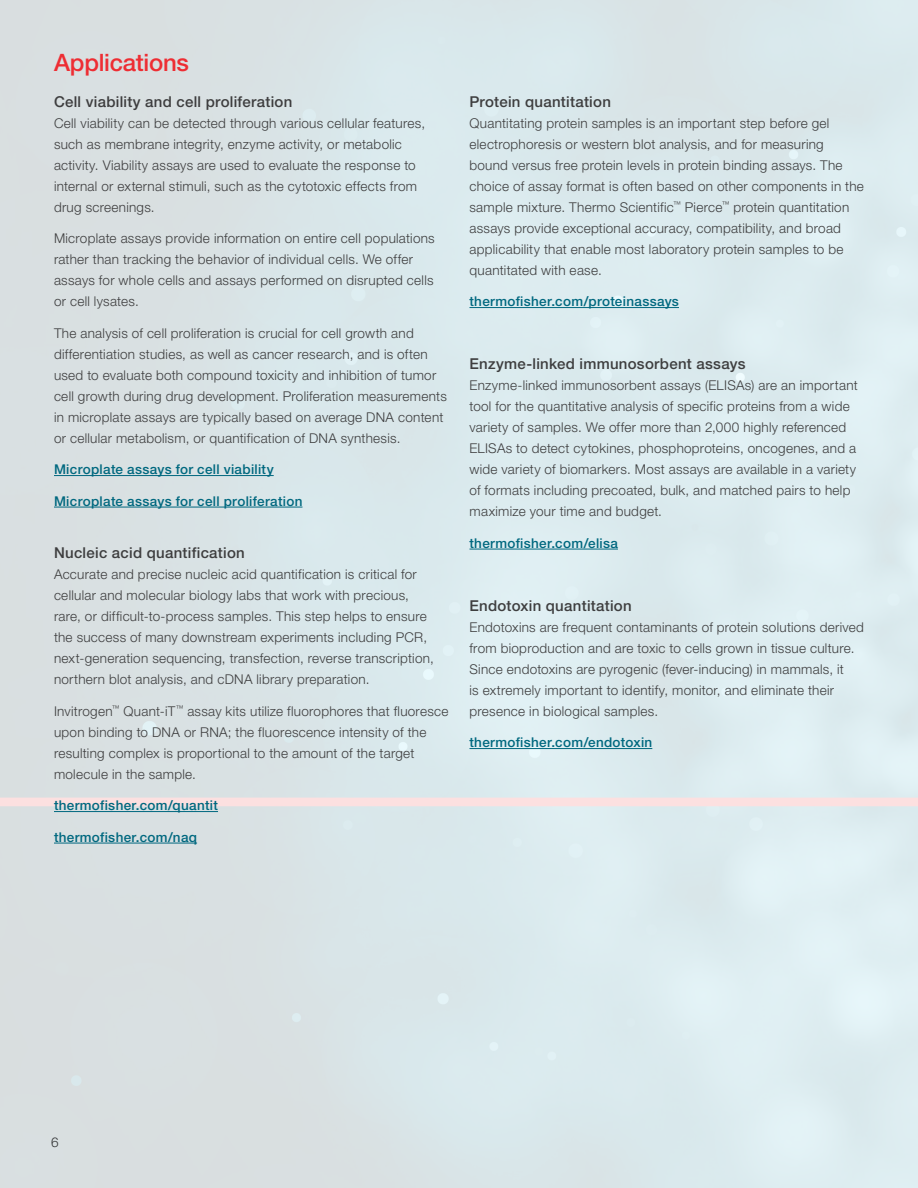
<style>
.page{position:relative;width:918px;height:1188px;background:#fff}
.page>*{position:absolute;margin:0;border:0;box-sizing:border-box;transform-origin:0 0}
.t1{font:500 24px "Helvetica Neue LTW1 G";letter-spacing:-.01em;color:#ee2d33}
.Content_Subhead{font:500 15px "Helvetica Neue LTW1 G";letter-spacing:.02em;color:#3e3e3f}
.Body__Copy__No_Basel{font:300 13.5px/21px "Helvetica Neue LTW1 G";letter-spacing:.02em;color:#3e3e3f}
.Body__Copy__No_Basel-2{font:500 13.5px "Helvetica Neue LTW1 G";letter-spacing:.02em;color:#00687f}
</style>
<div class="page">
<hr style="left:54px;top:475px;width:220px;height:1px;background:#00687f">
<hr style="left:54px;top:507px;width:248px;height:1px;background:#00687f">
<hr style="left:54px;top:811px;width:164px;height:1px;background:#00687f">
<hr style="left:54px;top:843px;width:143px;height:1px;background:#00687f">
<hr style="left:470px;top:307px;width:209px;height:1px;background:#00687f">
<hr style="left:470px;top:549px;width:148px;height:1px;background:#00687f">
<hr style="left:470px;top:748px;width:182px;height:1px;background:#00687f">
<h5 class="t1" style="left:54px;top:48px;width:137px">Applications</h5>
<p class="Content_Subhead" style="left:54px;top:92px;width:240px">Cell viability and cell proliferation</p>
<p class="Body__Copy__No_Basel" style="left:54px;top:112px;width:373px">Cell viability can be detected through various cellular features, such as membrane integrity, enzyme activity, or metabolic activity. Viability assays are used to evaluate the response to internal or external stimuli, such as the cytotoxic effects from drug screenings.</p>
<p class="Body__Copy__No_Basel" style="left:54px;top:228px;width:382px">Microplate assays provide information on entire cell populations rather than tracking the behavior of individual cells. We offer assays for whole cells and assays performed on disrupted cells or cell lysates.</p>
<p class="Body__Copy__No_Basel" style="left:54px;top:322px;width:394px">The analysis of cell proliferation is crucial for cell growth and differentiation studies, as well as cancer research, and is often used to evaluate both compound toxicity and inhibition of tumor cell growth during drug development. Proliferation measurements in microplate assays are typically based on average DNA content or cellular metabolism, or quantification of DNA synthesis.</p>
<p class="Body__Copy__No_Basel-2" style="left:54px;top:461px;width:221px">Microplate assays for cell viability</p>
<p class="Body__Copy__No_Basel-2" style="left:54px;top:493px;width:250px">Microplate assays for cell proliferation</p>
<p class="Content_Subhead" style="left:54px;top:544px;width:192px">Nucleic acid quantification</p>
<p class="Body__Copy__No_Basel" style="left:54px;top:564px;width:381px">Accurate and precise nucleic acid quantification is critical for cellular and molecular biology labs that work with precious, rare, or difficult-to-process samples. This step helps to ensure the success of many downstream experiments including PCR, next-generation sequencing, transfection, reverse transcription, northern blot analysis, and cDNA library preparation.</p>
<p class="Body__Copy__No_Basel" style="left:54px;top:700px;width:396px">Invitrogen<sup>™</sup> Quant-iT<sup>™</sup> assay kits utilize fluorophores that fluoresce upon binding to DNA or RNA; the fluorescence intensity of the resulting complex is proportional to the amount of the target molecule in the sample.</p>
<p class="Body__Copy__No_Basel-2" style="left:54px;top:797px;width:166px">thermofisher.com/quantit</p>
<p class="Body__Copy__No_Basel-2" style="left:54px;top:829px;width:145px">thermofisher.com/naq</p>
<p class="Content_Subhead" style="left:470px;top:92px;width:143px">Protein quantitation</p>
<p class="Body__Copy__No_Basel" style="left:470px;top:112px;width:396px">Quantitating protein samples is an important step before gel electrophoresis or western blot analysis, and for measuring bound versus free protein levels in protein binding assays. The choice of assay format is often based on other components in the sample mixture. Thermo Scientific<sup>™</sup> Pierce<sup>™</sup> protein quantitation assays provide exceptional accuracy, compatibility, and broad applicability that enable most laboratory protein samples to be quantitated with ease.</p>
<p class="Body__Copy__No_Basel-2" style="left:470px;top:293px;width:211px">thermofisher.com/proteinassays</p>
<p class="Content_Subhead" style="left:470px;top:355px;width:278px">Enzyme-linked immunosorbent assays</p>
<p class="Body__Copy__No_Basel" style="left:470px;top:375px;width:390px">Enzyme-linked immunosorbent assays (ELISAs) are an important tool for the quantitative analysis of specific proteins from a wide variety of samples. We offer more than 2,000 highly referenced ELISAs to detect cytokines, phosphoproteins, oncogenes, and a wide variety of biomarkers. Most assays are available in a variety of formats including precoated, bulk, and matched pairs to help maximize your time and budget.</p>
<p class="Body__Copy__No_Basel-2" style="left:470px;top:535px;width:150px">thermofisher.com/elisa</p>
<p class="Content_Subhead" style="left:470px;top:596px;width:164px">Endotoxin quantitation</p>
<p class="Body__Copy__No_Basel" style="left:470px;top:616px;width:396px">Endotoxins are frequent contaminants of protein solutions derived from bioproduction and are toxic to cells grown in tissue culture.<br>Since endotoxins are pyrogenic (fever-inducing) in mammals, it<br>is extremely important to identify, monitor, and eliminate their presence in biological samples.</p>
<p class="Body__Copy__No_Basel-2" style="left:470px;top:734px;width:184px">thermofisher.com/endotoxin</p>
<p class="Body__Copy__No_Basel" style="left:51px;top:1131px;width:9px">6</p>
</div>
